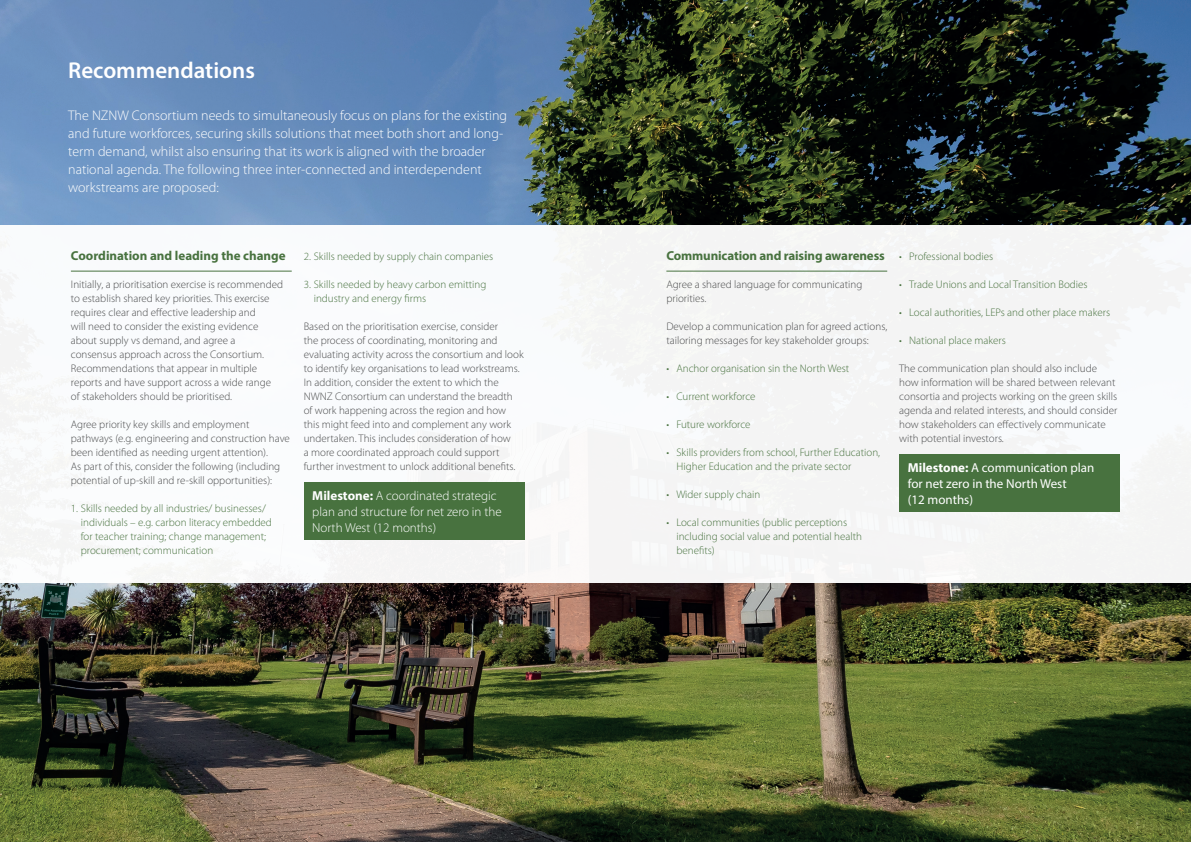
<style>
.page{position:relative;width:1191px;height:842px;background:#fff}
.page>*{position:absolute;margin:0;border:0;box-sizing:border-box;transform-origin:0 0}
.t1{font:600 23px "Myriad Pro";color:#fff}
.t2{font:300 14px/18px "Myriad Pro";color:#fff}
.t3{font:300 13px/15.6px "Myriad Pro";color:#fff}
.t4{font:700 13px "Myriad Pro";letter-spacing:-.01em;color:#48723f}
.t5{font:13px/15.6px "Myriad Pro";color:#fff}
.t6{font:300 11px/14px "Myriad Pro";color:#4b4c4d}
.t7{font:300 11px/14px "Myriad Pro";color:#48723f}
.s1{font-weight:700}
</style>
<div class="page">
<img style="left:0;top:0;width:1191px;height:842px">
<div style="left:0;top:225px;width:1191px;height:357px;background:#f8f9f9"></div>
<hr style="left:71px;top:271px;width:221px;height:1px;background:#48723f">
<div style="left:304px;top:482px;width:220px;height:58px;background:#48723f"></div>
<hr style="left:666px;top:271px;width:221px;height:1px;background:#48723f">
<div style="left:899px;top:454px;width:221px;height:58px;background:#48723f"></div>
<h1 class="t1" style="left:68px;top:56px;width:188px">Recommendations</h1>
<p class="t2" style="left:68px;top:106px;width:440px">The NZNW Consortium needs to simultaneously focus on plans for the existing and future workforces, securing skills solutions that meet both short and long&shy;term demand, whilst also ensuring that its work is aligned with the broader national agenda. The following three inter-connected and interdependent workstreams are proposed:</p>
<p class="t4" style="left:71px;top:247px;width:216px">Coordination and leading the change</p>
<p class="t6" style="left:71px;top:277px;width:214px">Initially, a prioritisation exercise is recommended to establish shared key priorities. This exercise requires clear and effective leadership and<br>will need to consider the existing evidence about supply vs demand, and agree a consensus approach across the Consortium.<br>Recommendations that appear in multiple reports and have support across a wide range<br>of stakeholders should be prioritised.</p>
<p class="t6" style="left:71px;top:417px;width:220px">Agree priority key skills and employment pathways (e.g. engineering and construction have been identified as needing urgent attention).<br>As part of this, consider the following (including potential of up-skill and re-skill opportunities):</p>
<p class="t7" style="left:81px;top:501px;width:193px;text-indent:-10px">1. Skills needed by all industries/ businesses/ individuals – e.g. carbon literacy embedded for teacher training; change management; procurement; communication</p>
<p class="t7" style="left:304px;top:249px;width:191px">2. Skills needed by supply chain companies</p>
<p class="t7" style="left:314px;top:277px;width:174px;text-indent:-10px">3. Skills needed by heavy carbon emitting industry and energy firms</p>
<p class="t6" style="left:304px;top:319px;width:221px">Based on the prioritisation exercise, consider<br>the process of coordinating, monitoring and evaluating activity across the consortium and look to identify key organisations to lead workstreams.<br>In addition, consider the extent to which the NWNZ Consortium can understand the breadth of work happening across the region and how this might feed into and complement any work undertaken. This includes consideration of how<br>a more coordinated approach could support further investment to unlock additional benefits.</p>
<p class="t3" style="left:312px;top:488px;width:191px"><span class="s1">Milestone:</span> A coordinated strategic plan and structure for net zero in the<br>North West (12 months)</p>
<p class="t4" style="left:666px;top:247px;width:220px">Communication and raising awareness</p>
<p class="t6" style="left:666px;top:277px;width:197px">Agree a shared language for communicating priorities.</p>
<p class="t6" style="left:666px;top:319px;width:222px">Develop a communication plan for agreed actions, tailoring messages for key stakeholder groups:</p>
<p class="t7" style="left:666px;top:361px;width:184px">• Anchor organisation sin the North West</p>
<p class="t7" style="left:666px;top:389px;width:91px">• Current workforce</p>
<p class="t7" style="left:666px;top:417px;width:86px">• Future workforce</p>
<p class="t7" style="left:676px;top:445px;width:205px;text-indent:-10px">• Skills providers from school, Further Education,<br>Higher Education and the private sector</p>
<p class="t7" style="left:666px;top:487px;width:95px">• Wider supply chain</p>
<p class="t7" style="left:676px;top:515px;width:187px;text-indent:-10px">• Local communities (public perceptions including social value and potential health benefits)</p>
<p class="t7" style="left:899px;top:249px;width:95px">• Professional bodies</p>
<p class="t7" style="left:899px;top:277px;width:190px">• Trade Unions and Local Transition Bodies</p>
<p class="t7" style="left:899px;top:305px;width:212px">• Local authorities, LEPs and other place makers</p>
<p class="t7" style="left:899px;top:333px;width:108px">• National place makers</p>
<p class="t6" style="left:899px;top:361px;width:220px">The communication plan should also include how information will be shared between relevant consortia and projects working on the green skills agenda and related interests, and should consider how stakeholders can effectively communicate with potential investors.</p>
<p class="t5" style="left:907px;top:460px;width:188px"><span class="s1">Milestone:</span> A communication plan for net zero in the North West<br>(12 months)</p>
</div>
